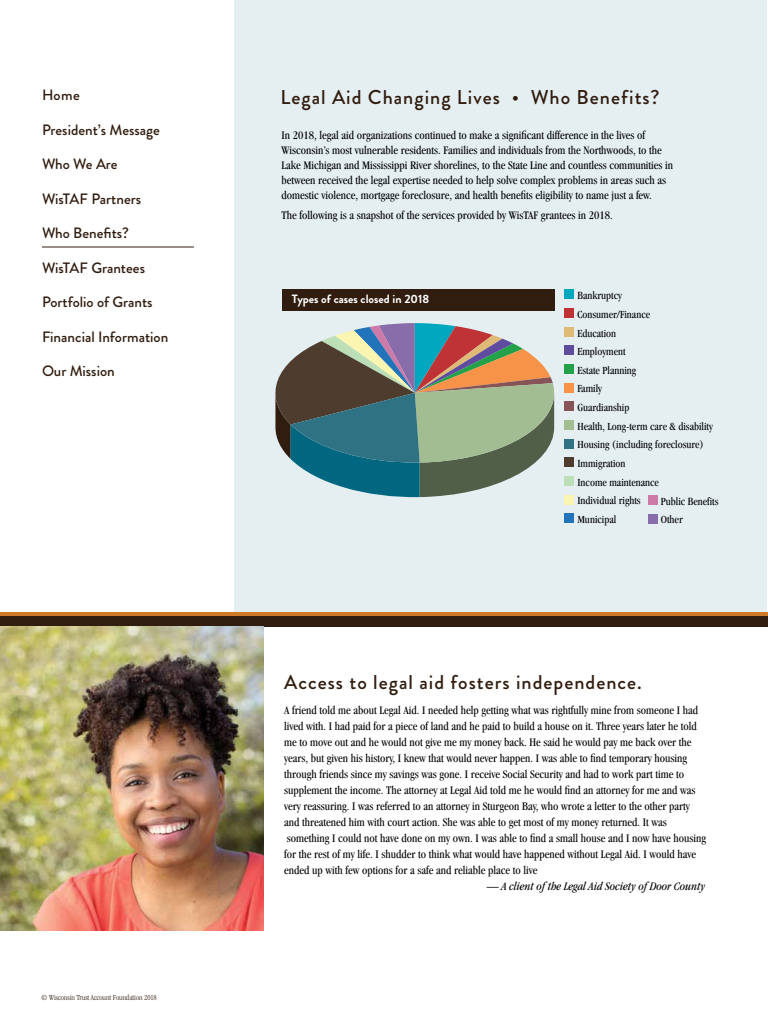
<style>
.page{position:relative;width:768px;height:1024px;background:#fff}
.page>*{position:absolute;margin:0;border:0;box-sizing:border-box;transform-origin:0 0}
.t1{font:500 20px "Brandon Grotesque";letter-spacing:.05em;color:#311d0f}
.t2{font:500 15px "Brandon Grotesque";color:#311d0f}
.t3{font:condensed 12px/16px "Garamond";color:#000}
.t4{font:italic condensed 12px "Garamond";color:#000}
.t5{font:700 12px "Brandon Grotesque";color:#fff}
.t6{font:condensed 11.3px/18.7px "Garamond";color:#000}
.t7{font:300 condensed 8px "Garamond";color:#311d0f}
.s1{font-style:normal}
</style>
<div class="page">
<hr style="left:42px;top:246px;width:152px;height:1px;background:#311d0f">
<div style="left:234px;top:0;width:533px;height:621px;background:#e5eff2"></div>
<svg style="left:275px;top:323px;width:280px;height:175px"></svg>
<div style="left:564px;top:289px;width:10px;height:10px;background:#00a7bf"></div>
<div style="left:564px;top:308px;width:10px;height:10px;background:#bf3337"></div>
<div style="left:564px;top:327px;width:10px;height:10px;background:#dfba77"></div>
<div style="left:564px;top:345px;width:10px;height:10px;background:#5f4c9f"></div>
<div style="left:564px;top:364px;width:10px;height:10px;background:#23a149"></div>
<div style="left:564px;top:383px;width:10px;height:10px;background:#f79348"></div>
<div style="left:564px;top:401px;width:10px;height:10px;background:#865357"></div>
<div style="left:564px;top:420px;width:10px;height:10px;background:#a2bd91"></div>
<div style="left:564px;top:439px;width:10px;height:10px;background:#2f7283"></div>
<div style="left:564px;top:457px;width:10px;height:10px;background:#4e3c2f"></div>
<div style="left:564px;top:476px;width:10px;height:10px;background:#bcdfb8"></div>
<div style="left:564px;top:495px;width:10px;height:10px;background:#faf5b0"></div>
<div style="left:564px;top:513px;width:10px;height:10px;background:#2173ba"></div>
<div style="left:648px;top:495px;width:10px;height:10px;background:#ce7aa8"></div>
<div style="left:648px;top:514px;width:10px;height:10px;background:#896daa"></div>
<div style="left:282px;top:289px;width:273px;height:22px;background:#311d0f"></div>
<div style="left:0;top:612px;width:768px;height:10px;background:#ce7a29"></div>
<div style="left:0;top:616px;width:768px;height:11px;background:#311d0f"></div>
<img style="left:0;top:627px;width:264px;height:304px">
<p class="t2" style="left:42px;top:85px;width:39px">Home</p>
<p class="t2" style="left:42px;top:119px;width:119px">President’s Message</p>
<p class="t2" style="left:42px;top:154px;width:77px">Who We Are</p>
<p class="t2" style="left:42px;top:188px;width:101px">WisTAF Partners</p>
<p class="t2" style="left:42px;top:223px;width:88px">Who Benefits?</p>
<p class="t2" style="left:42px;top:257px;width:105px">WisTAF Grantees</p>
<p class="t2" style="left:42px;top:292px;width:112px">Portfolio of Grants</p>
<p class="t2" style="left:42px;top:326px;width:128px">Financial Information</p>
<p class="t2" style="left:42px;top:361px;width:74px">Our Mission</p>
<p class="t7" style="left:41px;top:993px;width:117px">© Wisconsin Trust Account Foundation 2018</p>
<h1 class="t1" style="left:281px;top:83px;width:380px">Legal Aid Changing Lives • Who Benefits?</h1>
<p class="t3" style="left:282px;top:128px;width:393px;line-height:15px">In 2018, legal aid organizations continued to make a significant difference in the lives of Wisconsin’s most vulnerable residents. Families and individuals from the Northwoods, to the Lake Michigan and Mississippi River shorelines, to the State Line and countless communities in between received the legal expertise needed to help solve complex problems in areas such as domestic violence, mortgage foreclosure, and health benefits eligibility to name just a few.</p>
<p class="t3" style="left:282px;top:207px;width:333px">The following is a snapshot of the services provided by WisTAF grantees in 2018.</p>
<p class="t5" style="left:292px;top:290px;width:139px">Types of cases closed in 2018</p>
<p class="t6" style="left:577px;top:286px;width:137px">Bankruptcy<br>Consumer/Finance<br>Education<br>Employment<br>Estate Planning<br>Family<br>Guardianship<br>Health, Long-term care &amp; disability<br>Housing (including foreclosure)<br>Immigration<br>Income maintenance<br>Individual rights<br>Municipal</p>
<p class="t6" style="left:661px;top:492px;width:59px">Public Benefits<br>Other</p>
<h1 class="t1" style="left:284px;top:668px;width:359px">Access to legal aid fosters independence.</h1>
<p class="t3" style="left:284px;top:702px;width:423px">A friend told me about Legal Aid. I needed help getting what was rightfully mine from someone I had lived with. I had paid for a piece of land and he paid to build a house on it. Three years later he told me to move out and he would not give me my money back. He said he would pay me back over the years, but given his history, I knew that would never happen. I was able to find temporary housing through friends since my savings was gone. I receive Social Security and had to work part time to supplement the income. The attorney at Legal Aid told me he would find an attorney for me and was very reassuring. I was referred to an attorney in Sturgeon Bay, who wrote a letter to the other party and threatened him with court action. She was able to get most of my money returned. It was something I could not have done on my own. I was able to find a small house and I now have housing for the rest of my life. I shudder to think what would have happened without Legal Aid. I would have ended up with few options for a safe and reliable place to live</p>
<p class="t4" style="left:487px;top:879px;width:220px"><span class="s1">—</span> A client of the Legal Aid Society of Door County</p>
</div>
